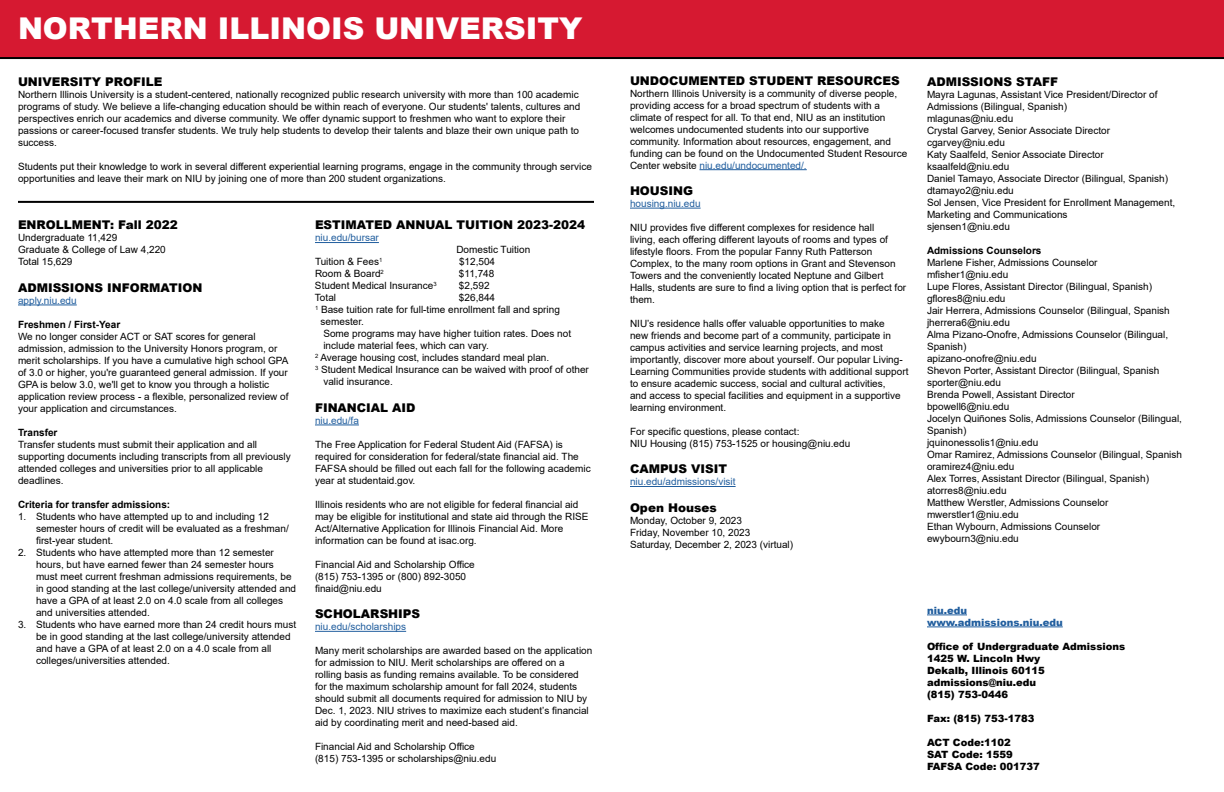
<style>
.page{position:relative;width:1224px;height:792px;background:#fff}
.page>*{position:absolute;margin:0;border:0;box-sizing:border-box;transform-origin:0 0}
.t1{font:900 30px "Arial";color:#fff}
.t2{font:900 12px "Arial";color:#000}
.t3{font:10px/12px "Arial";color:#000}
.t4{font:900 10px/12px "Arial";color:#000}
.t5{font:10px "Arial";color:#215e9e}
.t6{font:700 10px "Arial";color:#000}
.t7{font:900 10px/12px "Arial";color:#215e9e}
.s1{color:#215e9e}
</style>
<div class="page">
<div style="left:0;top:0;width:1224px;height:58px;background:#d61931"></div>
<hr style="left:18px;top:305px;width:59px;height:1px;background:#215e9e">
<hr style="left:315px;top:242px;width:64px;height:1px;background:#215e9e">
<hr style="left:315px;top:425px;width:44px;height:1px;background:#215e9e">
<hr style="left:315px;top:631px;width:91px;height:1px;background:#215e9e">
<hr style="left:18px;top:201px;width:576px;height:2px;background:#000">
<hr style="left:0;top:57px;width:1224px;height:2px;background:#000">
<hr style="left:699px;top:169px;width:108px;height:1px;background:#215e9e">
<hr style="left:630px;top:208px;width:71px;height:1px;background:#215e9e">
<hr style="left:630px;top:486px;width:106px;height:1px;background:#215e9e">
<hr style="left:927px;top:615px;width:40px;height:1px;background:#215e9e">
<hr style="left:927px;top:627px;width:136px;height:1px;background:#215e9e">
<h1 class="t1" style="left:18px;top:7px;width:566px">NORTHERN ILLINOIS UNIVERSITY</h1>
<p class="t2" style="left:18px;top:73px;width:146px">UNIVERSITY PROFILE</p>
<p class="t3" style="left:18px;top:88px;width:564px">Northern Illinois University is a student-centered, nationally recognized public research university with more than 100 academic programs of study. We believe a life-changing education should be within reach of everyone. Our students' talents, cultures and perspectives enrich our academics and diverse community. We offer dynamic support to freshmen who want to explore their passions or career-focused transfer students. We truly help students to develop their talents and blaze their own unique path to success.</p>
<p class="t3" style="left:18px;top:160px;width:575px">Students put their knowledge to work in several different experiential learning programs, engage in the community through service opportunities and leave their mark on NIU by joining one of more than 200 student organizations.</p>
<p class="t2" style="left:18px;top:216px;width:161px">ENROLLMENT: Fall 2022</p>
<p class="t3" style="left:18px;top:232px;width:149px">Undergraduate 11,429<br>Graduate &amp; College of Law 4,220<br>Total 15,629</p>
<p class="t2" style="left:18px;top:279px;width:186px">ADMISSIONS INFORMATION</p>
<p class="t5" style="left:18px;top:293px;width:60px">apply.niu.edu</p>
<p class="t6" style="left:18px;top:317px;width:104px">Freshmen / First-Year</p>
<p class="t3" style="left:18px;top:330px;width:272px">We no longer consider ACT or SAT scores for general admission, admission to the University Honors program, or merit scholarships. If you have a cumulative high school GPA of 3.0 or higher, you're guaranteed general admission. If your GPA is below 3.0, we'll get to know you through a holistic application review process - a flexible, personalized review of your application and circumstances.</p>
<p class="t6" style="left:18px;top:425px;width:41px">Transfer</p>
<p class="t3" style="left:18px;top:438px;width:274px">Transfer students must submit their application and all supporting documents including transcripts from all previously attended colleges and universities prior to all applicable deadlines.</p>
<p class="t6" style="left:18px;top:497px;width:154px">Criteria for transfer admissions:</p>
<p class="t3" style="left:36px;top:510px;width:254px;text-indent:-18px">1. Students who have attempted up to and including 12 semester hours of credit will be evaluated as a freshman/ first-year student.</p>
<p class="t3" style="left:36px;top:546px;width:262px;text-indent:-18px">2. Students who have attempted more than 12 semester hours, but have earned fewer than 24 semester hours must meet current freshman admissions requirements, be in good standing at the last college/university attended and have a GPA of at least 2.0 on 4.0 scale from all colleges and universities attended.</p>
<p class="t3" style="left:36px;top:618px;width:262px;text-indent:-18px">3. Students who have earned more than 24 credit hours must be in good standing at the last college/university attended and have a GPA of at least 2.0 on a 4.0 scale from all colleges/universities attended.</p>
<p class="t2" style="left:315px;top:216px;width:272px">ESTIMATED ANNUAL TUITION 2023-2024</p>
<p class="t5" style="left:315px;top:231px;width:65px">niu.edu/bursar</p>
<p class="t3" style="left:456px;top:244px;width:75px">Domestic Tuition</p>
<p class="t3" style="left:315px;top:256px;width:69px">Tuition &amp; Fees<sup>1</sup></p>
<p class="t3" style="left:459px;top:256px;width:38px">$12,504</p>
<p class="t3" style="left:315px;top:268px;width:70px">Room &amp; Board<sup>2</sup></p>
<p class="t3" style="left:459px;top:268px;width:37px">$11,748</p>
<p class="t3" style="left:315px;top:280px;width:123px">Student Medical Insurance<sup>3</sup></p>
<p class="t3" style="left:459px;top:280px;width:32px">$2,592</p>
<p class="t3" style="left:315px;top:292px;width:23px">Total</p>
<p class="t3" style="left:459px;top:292px;width:38px">$26,844</p>
<p class="t3" style="left:315px;top:304px;width:247px"><sup>1</sup> Base tuition rate for full-time enrollment fall and spring</p>
<p class="t3" style="left:321px;top:316px;width:45px">semester.</p>
<p class="t3" style="left:323px;top:328px;width:249px">Some programs may have higher tuition rates. Does not</p>
<p class="t3" style="left:323px;top:340px;width:167px">include material fees, which can vary.</p>
<p class="t3" style="left:315px;top:352px;width:236px"><sup>2</sup> Average housing cost, includes standard meal plan.</p>
<p class="t3" style="left:315px;top:364px;width:275px"><sup>3</sup> Student Medical Insurance can be waived with proof of other</p>
<p class="t3" style="left:323px;top:376px;width:71px">valid insurance.</p>
<p class="t2" style="left:315px;top:399px;width:102px">FINANCIAL AID</p>
<p class="t5" style="left:315px;top:413px;width:45px">niu.edu/fa</p>
<p class="t3" style="left:315px;top:438px;width:277px">The Free Application for Federal Student Aid (FAFSA) is required for consideration for federal/state financial aid. The FAFSA should be filled out each fall for the following academic year at studentaid.gov.</p>
<p class="t3" style="left:315px;top:498px;width:275px">Illinois residents who are not eligible for federal financial aid may be eligible for institutional and state aid through the RISE Act/Alternative Application for Illinois Financial Aid. More information can be found at isac.org.</p>
<p class="t3" style="left:315px;top:558px;width:161px">Financial Aid and Scholarship Office (815) 753-1395 or (800) 892-3050 finaid@niu.edu</p>
<p class="t2" style="left:315px;top:605px;width:107px">SCHOLARSHIPS</p>
<p class="t5" style="left:315px;top:620px;width:93px">niu.edu/scholarships</p>
<p class="t3" style="left:315px;top:645px;width:279px">Many merit scholarships are awarded based on the application for admission to NIU. Merit scholarships are offered on a rolling basis as funding remains available. To be considered for the maximum scholarship amount for fall 2024, students should submit all documents required for admission to NIU by Dec. 1, 2023. NIU strives to maximize each student’s financial aid by coordinating merit and need-based aid.</p>
<p class="t3" style="left:315px;top:741px;width:183px">Financial Aid and Scholarship Office (815) 753-1395 or scholarships@niu.edu</p>
<p class="t2" style="left:630px;top:72px;width:271px">UNDOCUMENTED STUDENT RESOURCES</p>
<p class="t3" style="left:630px;top:87px;width:279px">Northern Illinois University is a community of diverse people, providing access for a broad spectrum of students with a climate of respect for all. To that end, NIU as an institution welcomes undocumented students into our supportive community. Information about resources, engagement, and funding can be found on the Undocumented Student Resource Center website <span class="s1">niu.edu/undocumented/.</span></p>
<p class="t2" style="left:630px;top:182px;width:65px">HOUSING</p>
<p class="t5" style="left:630px;top:197px;width:72px">housing.niu.edu</p>
<p class="t3" style="left:630px;top:221px;width:278px">NIU provides five different complexes for residence hall<br>living, each offering different layouts of rooms and types of lifestyle floors. From the popular Fanny Ruth Patterson Complex, to the many room options in Grant and Stevenson Towers and the conveniently located Neptune and Gilbert Halls, students are sure to find a living option that is perfect for them.</p>
<p class="t3" style="left:630px;top:317px;width:280px">NIU’s residence halls offer valuable opportunities to make<br>new friends and become part of a community, participate in campus activities and service learning projects, and most importantly, discover more about yourself. Our popular Living-Learning Communities provide students with additional support to ensure academic success, social and cultural activities,<br>and access to special facilities and equipment in a supportive learning environment.</p>
<p class="t3" style="left:630px;top:425px;width:222px">For specific questions, please contact:<br>NIU Housing (815) 753-1525 or housing@niu.edu</p>
<p class="t2" style="left:630px;top:460px;width:99px">CAMPUS VISIT</p>
<p class="t5" style="left:630px;top:475px;width:107px">niu.edu/admissions/visit</p>
<p class="t2" style="left:630px;top:499px;width:88px">Open Houses</p>
<p class="t3" style="left:630px;top:514px;width:165px">Monday, October 9, 2023<br>Friday, November 10, 2023<br>Saturday, December 2, 2023 (virtual)</p>
<p class="t2" style="left:927px;top:73px;width:133px">ADMISSIONS STAFF</p>
<p class="t3" style="left:927px;top:88px;width:250px">Mayra Lagunas, Assistant Vice President/Director of Admissions (Bilingual, Spanish)<br>mlagunas@niu.edu<br>Crystal Garvey, Senior Associate Director cgarvey@niu.edu<br>Katy Saalfeld, Senior Associate Director ksaalfeld@niu.edu<br>Daniel Tamayo, Associate Director (Bilingual, Spanish) dtamayo2@niu.edu<br>Sol Jensen, Vice President for Enrollment Management, Marketing and Communications<br>sjensen1@niu.edu</p>
<p class="t6" style="left:927px;top:243px;width:116px">Admissions Counselors</p>
<p class="t3" style="left:927px;top:256px;width:257px">Marlene Fisher, Admissions Counselor<br>mfisher1@niu.edu<br>Lupe Flores, Assistant Director (Bilingual, Spanish) gflores8@niu.edu<br>Jair Herrera, Admissions Counselor (Bilingual, Spanish jherrera6@niu.edu<br>Alma Pizano-Onofre, Admissions Counselor (Bilingual, Spanish)<br>apizano-onofre@niu.edu<br>Shevon Porter, Assistant Director (Bilingual, Spanish sporter@niu.edu<br>Brenda Powell, Assistant Director<br>bpowell6@niu.edu<br>Jocelyn Quiñones Solis, Admissions Counselor (Bilingual, Spanish)<br>jquinonessolis1@niu.edu<br>Omar Ramirez, Admissions Counselor (Bilingual, Spanish oramirez4@niu.edu<br>Alex Torres, Assistant Director (Bilingual, Spanish) atorres8@niu.edu<br>Matthew Werstler, Admissions Counselor mwerstler1@niu.edu<br>Ethan Wybourn, Admissions Counselor ewybourn3@niu.edu</p>
<p class="t7" style="left:927px;top:604px;width:137px">niu.edu www.admissions.niu.edu</p>
<p class="t4" style="left:927px;top:640px;width:200px">Office of Undergraduate Admissions<br>1425 W. Lincoln Hwy<br>Dekalb, Illinois 60115 admissions@niu.edu<br>(815) 753-0446</p>
<p class="t4" style="left:927px;top:712px;width:109px">Fax: (815) 753-1783</p>
<p class="t4" style="left:927px;top:736px;width:114px">ACT Code:1102<br>SAT Code: 1559<br>FAFSA Code: 001737</p>
</div>
